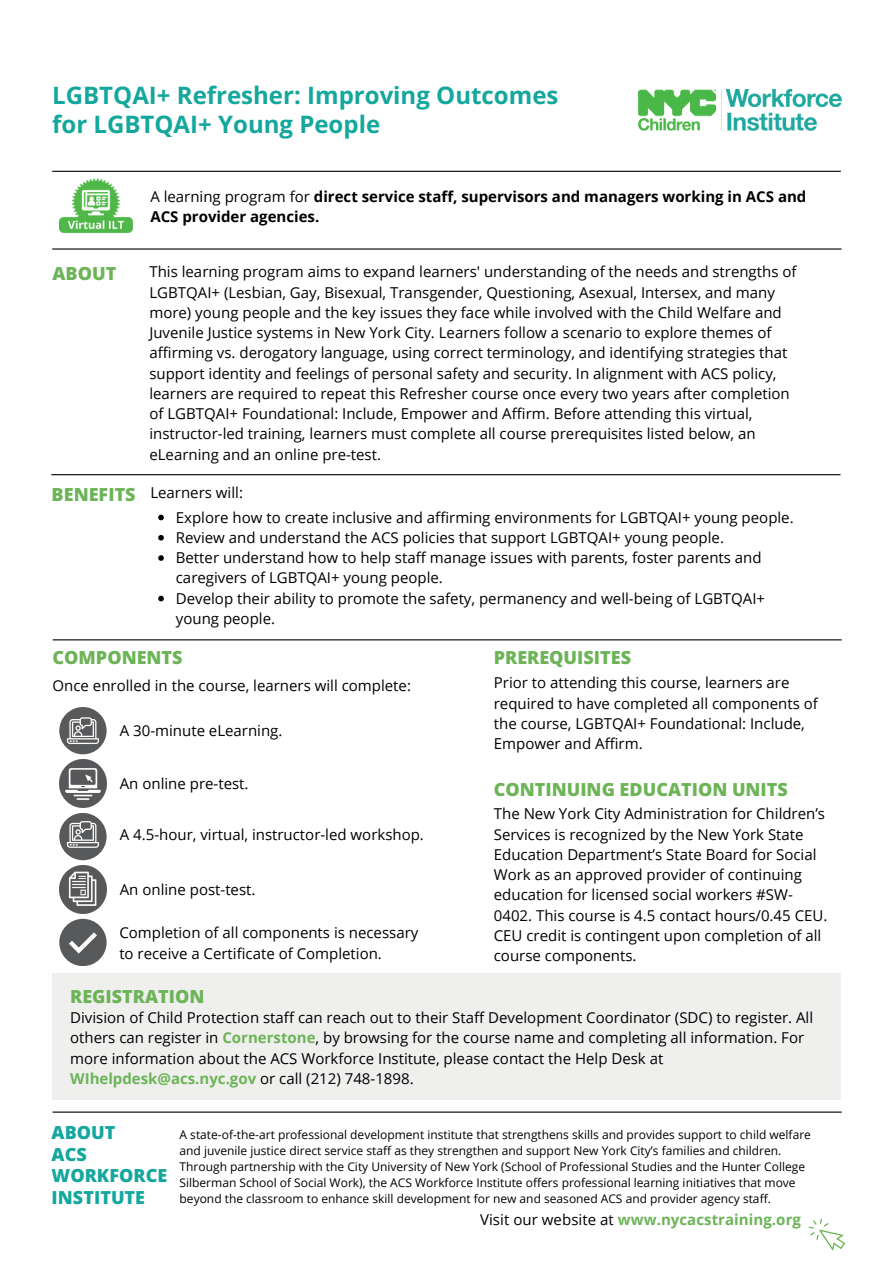
<style>
.page{position:relative;width:894px;height:1264px;background:#fff}
.page>*{position:absolute;margin:0;border:0;box-sizing:border-box;transform-origin:0 0}
.t1{font:700 24px/28.2px "Open Sans";color:#14a79d}
.t2{font:800 18px "Open Sans";color:#6cb457}
.t3{font:800 18px/21.5px "Open Sans";color:#14a79d}
.t4{font:15px/20.2px "Open Sans";color:#000}
.t5{font:700 15px/20.2px "Open Sans";color:#000}
.t6{font:700 15px "Open Sans";letter-spacing:.005em;color:#6cb457}
.t7{font:12px/16px "Open Sans";color:#000}
.s1{font-weight:400}
.s2{font-weight:700;color:#6cb457}
.s3{font-weight:400;color:#000}
</style>
<div class="page">
<div style="left:59px;top:918px;width:48px;height:48px;background:#58595b;border-radius:50%"></div>
<div style="left:59px;top:707px;width:48px;height:47px;background:#58595b;border-radius:50%"></div>
<hr style="left:52px;top:248px;width:789px;height:1px;background:#000">
<hr style="left:52px;top:171px;width:788px;height:1px;background:#000">
<hr style="left:51px;top:474px;width:789px;height:1px;background:#000">
<hr style="left:53px;top:639px;width:788px;height:1px;background:#000">
<hr style="left:53px;top:1111px;width:788px;height:1px;background:#000">
<img style="left:638px;top:89px;width:203px;height:42px">
<svg style="left:67px;top:717px;width:32px;height:27px"></svg>
<svg style="left:69px;top:932px;width:28px;height:21px"></svg>
<svg style="left:808px;top:1218px;width:37px;height:33px"></svg>
<div style="left:52px;top:972px;width:788px;height:127px;background:#efefee"></div>
<img style="left:59px;top:179px;width:73px;height:54px">
<img style="left:59px;top:760px;width:47px;height:47px">
<img style="left:59px;top:865px;width:47px;height:48px">
<svg style="left:158px;top:514px;width:6px;height:6px"></svg>
<svg style="left:158px;top:535px;width:6px;height:5px"></svg>
<svg style="left:158px;top:555px;width:6px;height:6px"></svg>
<svg style="left:158px;top:595px;width:6px;height:6px"></svg>
<div style="left:59px;top:813px;width:48px;height:47px;background:#58595b;border-radius:50%"></div>
<svg style="left:67px;top:821px;width:32px;height:26px"></svg>
<h1 class="t1" style="left:52px;top:81px;width:507px">LGBTQAI+ Refresher: Improving Outcomes for LGBTQAI+ Young People</h1>
<p class="t5" style="left:150px;top:186px;width:657px"><span class="s1">A learning program for</span> direct service staff, supervisors and managers working in ACS and<br>ACS provider agencies.</p>
<p class="t2" style="left:53px;top:261px;width:65px">ABOUT</p>
<p class="t2" style="left:52px;top:482px;width:86px">BENEFITS</p>
<p class="t4" style="left:149px;top:261px;width:648px">This learning program aims to expand learners' understanding of the needs and strengths of LGBTQAI+ (Lesbian, Gay, Bisexual, Transgender, Questioning, Asexual, Intersex, and many more) young people and the key issues they face while involved with the Child Welfare and Juvenile Justice systems in New York City. Learners follow a scenario to explore themes of affirming vs. derogatory language, using correct terminology, and identifying strategies that support identity and feelings of personal safety and security. In alignment with ACS policy, learners are required to repeat this Refresher course once every two years after completion of LGBTQAI+ Foundational: Include, Empower and Affirm. Before attending this virtual, instructor-led training, learners must complete all course prerequisites listed below, an eLearning and an online pre-test.</p>
<p class="t4" style="left:150px;top:482px;width:94px">Learners will:</p>
<p class="t4" style="left:176px;top:506px;width:619px">Explore how to create inclusive and affirming environments for LGBTQAI+ young people.<br>Review and understand the ACS policies that support LGBTQAI+ young people.<br>Better understand how to help staff manage issues with parents, foster parents and caregivers of LGBTQAI+ young people.<br>Develop their ability to promote the safety, permanency and well-being of LGBTQAI+ young people.</p>
<p class="t2" style="left:53px;top:645px;width:131px">COMPONENTS</p>
<p class="t4" style="left:53px;top:674px;width:360px">Once enrolled in the course, learners will complete:</p>
<p class="t4" style="left:120px;top:720px;width:164px">A 30-minute eLearning.</p>
<p class="t4" style="left:120px;top:773px;width:130px">An online pre-test.</p>
<p class="t4" style="left:120px;top:824px;width:305px">A 4.5-hour, virtual, instructor-led workshop.</p>
<p class="t4" style="left:120px;top:879px;width:137px">An online post-test.</p>
<p class="t4" style="left:119px;top:922px;width:300px">Completion of all components is necessary to receive a Certificate of Completion.</p>
<p class="t2" style="left:493px;top:645px;width:139px">PREREQUISITES</p>
<p class="t4" style="left:493px;top:672px;width:325px">Prior to attending this course, learners are required to have completed all components of the course, LGBTQAI+ Foundational: Include, Empower and Affirm.</p>
<p class="t2" style="left:493px;top:776px;width:295px">CONTINUING EDUCATION UNITS</p>
<p class="t4" style="left:493px;top:803px;width:335px">The New York City Administration for Children’s Services is recognized by the New York State Education Department’s State Board for Social Work as an approved provider of continuing education for licensed social workers #SW-0402. This course is 4.5 contact hours/0.45 CEU.<br>CEU credit is contingent upon completion of all course components.</p>
<p class="t2" style="left:70px;top:983px;width:136px">REGISTRATION</p>
<p class="t4" style="left:70px;top:1007px;width:744px">Division of Child Protection staff can reach out to their Staff Development Coordinator (SDC) to register. All others can register in <span class="s2">Cornerstone</span>, by browsing for the course name and completing all information. For more information about the ACS Workforce Institute, please contact the Help Desk at <span class="s2">WIhelpdesk@acs.nyc.gov</span> or call (212) 748-1898.</p>
<p class="t3" style="left:52px;top:1121px;width:117px">ABOUT<br>ACS<br>WORKFORCE<br>INSTITUTE</p>
<p class="t7" style="left:179px;top:1126px;width:632px">A state-of-the-art professional development institute that strengthens skills and provides support to child welfare and juvenile justice direct service staff as they strengthen and support New York City’s families and children.<br>Through partnership with the City University of New York (School of Professional Studies and the Hunter College Silberman School of Social Work), the ACS Workforce Institute offers professional learning initiatives that move beyond the classroom to enhance skill development for new and seasoned ACS and provider agency staff.</p>
<p class="t6" style="left:480px;top:1209px;width:322px"><span class="s3">Visit our website at</span> www.nycacstraining.org</p>
</div>
